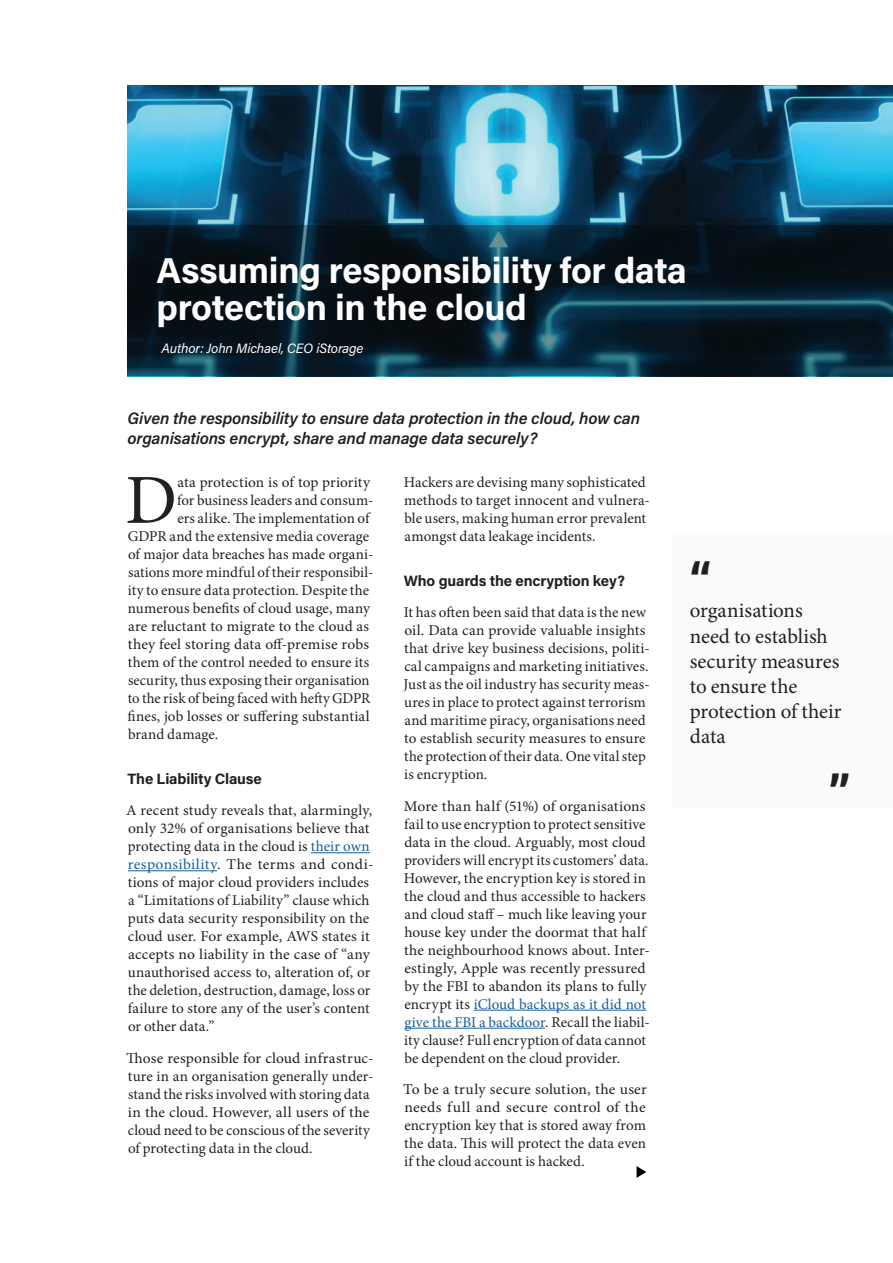
<style>
.page{position:relative;width:893px;height:1263px;background:#fff}
.page>*{position:absolute;margin:0;border:0;box-sizing:border-box;transform-origin:0 0}
.t1{font:70.35px "Minion Pro";color:#231f20}
.t2{font:700 45px "Acumin Pro";color:#231f20}
.t3{font:700 36px/37.5px "Acumin Pro";letter-spacing:-.01em;color:#fff}
.t4{font:21px/25.2px "Minion Pro";color:#231f20}
.t5{font:italic 600 16.5px/19.5px "Acumin Pro";letter-spacing:-.01em;color:#231f20}
.t6{font:15px/18px "Minion Pro";letter-spacing:.005em;color:#231f20}
.t7{font:15px/18px "Minion Pro";letter-spacing:.005em;color:#231f20;scale:1.04 1}
.t8{font:700 15px "Acumin Pro";letter-spacing:-.01em;color:#231f20}
.t9{font:italic 13.5px "Acumin Pro";letter-spacing:-.01em;color:#fff}
.s1{color:#175d9e}
</style>
<div class="page">
<div style="left:673px;top:534px;width:220px;height:274px;background:#fafafa"></div>
<hr style="left:474px;top:1010px;width:172px;height:1px;background:#175d9e">
<hr style="left:404px;top:1028px;width:141px;height:1px;background:#175d9e">
<hr style="left:311px;top:852px;width:59px;height:1px;background:#175d9e">
<hr style="left:128px;top:870px;width:89px;height:1px;background:#175d9e">
<svg style="left:636px;top:1166px;width:10px;height:12px"></svg>
<img style="left:128px;top:85px;width:765px;height:140px">
<svg style="left:128px;top:225px;width:765px;height:151px;background:#081e2a"></svg>
<h3 class="t3" style="left:157px;top:250px;width:532px">Assuming responsibility for data protection in the cloud</h3>
<p class="t9" style="left:162px;top:338px;width:203px">Author: John Michael, CEO iStorage</p>
<p class="t5" style="left:128px;top:408px;width:514px">Given the responsibility to ensure data protection in the cloud, how can organisations encrypt, share and manage data securely?</p>
<h1 class="t1" style="left:125px;top:453px;width:53px">D</h1>
<p class="t6" style="left:178px;top:473px;width:194px">ata protection is of top priority</p>
<p class="t6" style="left:177px;top:491px;width:198px">for business leaders and consum-</p>
<p class="t6" style="left:177px;top:509px;width:194px">ers alike. The implementation of</p>
<p class="t6" style="left:128px;top:527px;width:243px">GDPR and the extensive media coverage</p>
<p class="t6" style="left:128px;top:545px;width:247px">of major data breaches has made organi-</p>
<p class="t6" style="left:128px;top:563px;width:247px">sations more mindful of their responsibil-</p>
<p class="t6" style="left:128px;top:581px;width:243px">ity to ensure data protection. Despite the</p>
<p class="t6" style="left:128px;top:599px;width:244px">numerous benefits of cloud usage, many</p>
<p class="t6" style="left:128px;top:617px;width:242px">are reluctant to migrate to the cloud as</p>
<p class="t6" style="left:128px;top:635px;width:243px">they feel storing data off-premise robs</p>
<p class="t6" style="left:128px;top:653px;width:243px">them of the control needed to ensure its</p>
<p class="t6" style="left:128px;top:671px;width:243px">security, thus exposing their organisation</p>
<p class="t6" style="left:128px;top:689px;width:244px">to the risk of being faced with hefty GDPR</p>
<p class="t6" style="left:128px;top:707px;width:243px">fines, job losses or suffering substantial</p>
<p class="t6" style="left:128px;top:725px;width:92px">brand damage.</p>
<p class="t8" style="left:128px;top:768px;width:136px">The Liability Clause</p>
<p class="t6" style="left:126px;top:801px;width:249px">A recent study reveals that, alarmingly, only 32% of organisations believe that protecting data in the cloud is <span class="s1">their own responsibility</span>. The terms and condi&shy;tions of major cloud providers includes a “Limitations of Liability” clause which puts data security responsibility on the cloud user. For example, AWS states it accepts no liability in the case of “any unauthorised access to, alteration of, or the deletion, destruction, damage, loss or failure to store any of the user’s content or other data.”</p>
<p class="t6" style="left:126px;top:1049px;width:249px">Those responsible for cloud infrastruc&shy;ture in an organisation generally under&shy;stand the risks involved with storing data in the cloud. However, all users of the cloud need to be conscious of the severity of protecting data in the cloud.</p>
<p class="t6" style="left:404px;top:473px;width:248px">Hackers are devising many sophisticated methods to target innocent and vulnera&shy;ble users, making human error prevalent amongst data leakage incidents.</p>
<p class="t8" style="left:404px;top:570px;width:223px">Who guards the encryption key?</p>
<p class="t6" style="left:404px;top:603px;width:248px">It has often been said that data is the new oil. Data can provide valuable insights that drive key business decisions, politi&shy;cal campaigns and marketing initiatives.<br>Just as the oil industry has security meas&shy;ures in place to protect against terrorism and maritime piracy, organisations need to establish security measures to ensure the protection of their data. One vital step is encryption.</p>
<p class="t7" style="left:404px;top:797px;width:238px">More than half (51%) of organisations fail to use encryption to protect sensitive data in the cloud. Arguably, most cloud providers will encrypt its customers’ data.<br>However, the encryption key is stored in the cloud and thus accessible to hackers and cloud staff – much like leaving your house key under the doormat that half the neighbourhood knows about. Inter&shy;estingly, Apple was recently pressured by the FBI to abandon its plans to fully encrypt its <span class="s1">iCloud backups as it did not give the FBI a backdoor</span>. Recall the liabil&shy;ity clause? Full encryption of data cannot be dependent on the cloud provider.</p>
<p class="t7" style="left:403px;top:1080px;width:236px;text-align:justify">To be a truly secure solution, the user needs full and secure control of the encryption key that is stored away from the data. This will protect the data even if the cloud account is hacked.</p>
<h2 class="t2" style="left:690px;top:546px;width:23px">“</h2>
<h3 class="t4" style="left:690px;top:598px;width:153px">organisations need to establish security measures to ensure the protection of their data</h3>
<h2 class="t2" style="left:850px;top:801px;width:23px;rotate:-180deg">“</h2>
</div>
